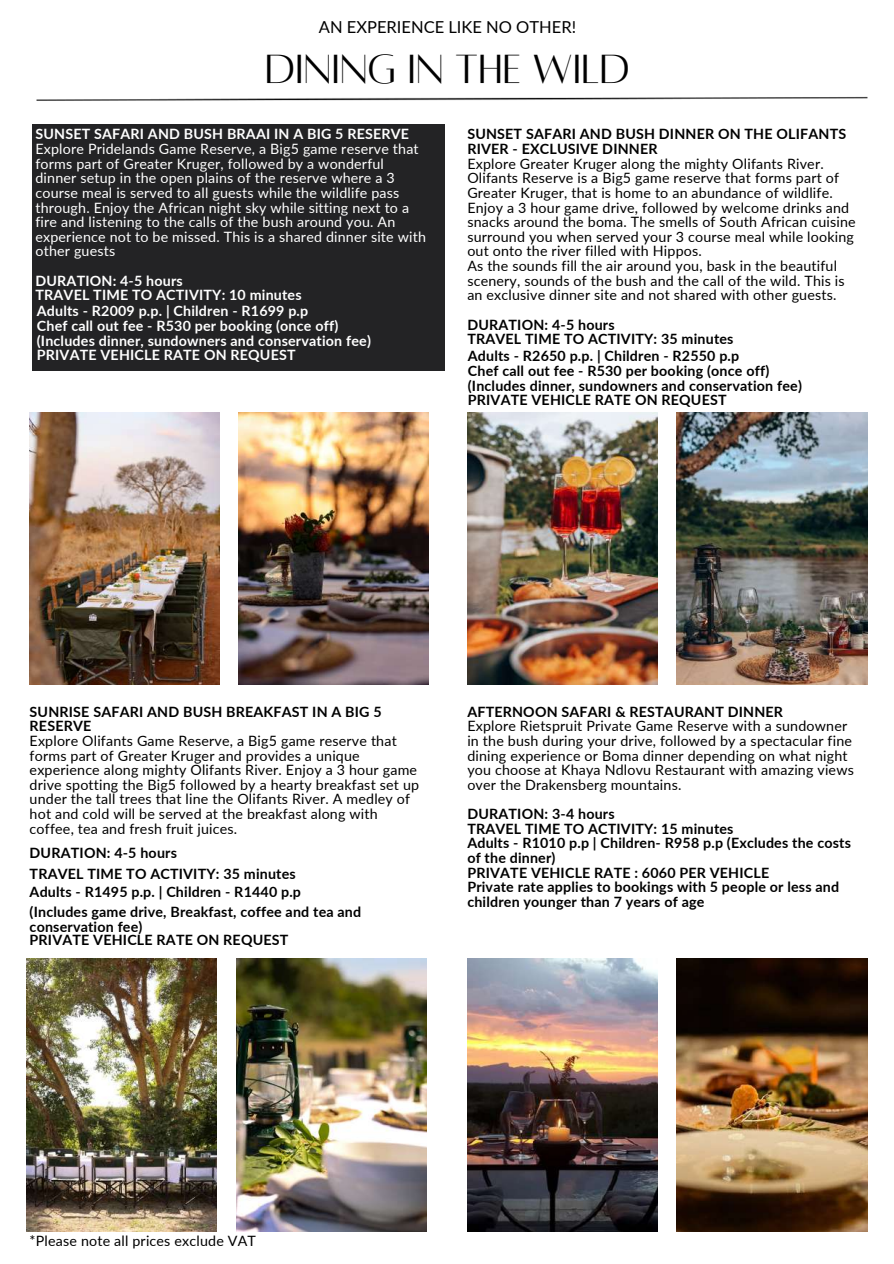
<style>
.page{position:relative;width:894px;height:1264px;background:#fff}
.page>*{position:absolute;margin:0;border:0;box-sizing:border-box;transform-origin:0 0}
.t1{font:45px "Alta regular";color:#000}
.t2{font:16.5px "Lato";color:#000}
.t3{font:14.25px/14.7px "Lato";letter-spacing:.015em;color:#000}
.t4{font:700 14.25px/14.7px "Lato";letter-spacing:.015em;color:#000}
.t5{font:14.25px/14.7px "Lato";letter-spacing:.015em;color:#fff}
.t6{font:700 14.25px/14.9px "Lato";letter-spacing:.015em;color:#fff}
</style>
<div class="page">
<img style="left:36px;top:96px;width:832px;height:5px">
<div style="left:33px;top:124px;width:411px;height:247px;background:#232325"></div>
<img style="left:29px;top:412px;width:190px;height:272px">
<img style="left:238px;top:412px;width:190px;height:272px">
<img style="left:467px;top:412px;width:190px;height:272px">
<img style="left:676px;top:412px;width:190px;height:273px">
<img style="left:27px;top:958px;width:190px;height:273px">
<img style="left:236px;top:958px;width:190px;height:273px">
<img style="left:467px;top:958px;width:190px;height:273px">
<img style="left:676px;top:958px;width:190px;height:273px">
<p class="t2" style="left:319px;top:16px;width:259px">AN EXPERIENCE LIKE NO OTHER!</p>
<h1 class="t1" style="left:265px;top:47px;width:366px">DINING IN THE WILD</h1>
<p class="t6" style="left:35px;top:126px;width:375px">SUNSET SAFARI AND BUSH BRAAI IN A BIG 5 RESERVE</p>
<p class="t5" style="left:35px;top:141px;width:392px">Explore Pridelands Game Reserve, a Big5 game reserve that forms part of Greater Kruger, followed by a wonderful dinner setup in the open plains of the reserve where a 3 course meal is served to all guests while the wildlife pass through. Enjoy the African night sky while sitting next to a fire and listening to the calls of the bush around you. An experience not to be missed. This is a shared dinner site with other guests</p>
<p class="t6" style="left:35px;top:273px;width:337px">DURATION: 4-5 hours<br>TRAVEL TIME TO ACTIVITY: 10 minutes<br>Adults - R2009 p.p. | Children - R1699 p.p<br>Chef call out fee - R530 per booking (once off) (Includes dinner, sundowners and conservation fee)<br>PRIVATE VEHICLE RATE ON REQUEST</p>
<p class="t4" style="left:467px;top:126px;width:380px">SUNSET SAFARI AND BUSH DINNER ON THE OLIFANTS<br>RIVER - EXCLUSIVE DINNER</p>
<p class="t3" style="left:467px;top:156px;width:390px">Explore Greater Kruger along the mighty Olifants River.<br>Olifants Reserve is a Big5 game reserve that forms part of Greater Kruger, that is home to an abundance of wildlife.<br>Enjoy a 3 hour game drive, followed by welcome drinks and snacks around the boma. The smells of South African cuisine surround you when served your 3 course meal while looking out onto the river filled with Hippos.<br>As the sounds fill the air around you, bask in the beautiful scenery, sounds of the bush and the call of the wild. This is an exclusive dinner site and not shared with other guests.</p>
<p class="t4" style="left:467px;top:317px;width:267px">DURATION: 4-5 hours<br>TRAVEL TIME TO ACTIVITY: 35 minutes</p>
<p class="t4" style="left:467px;top:348px;width:335px">Adults - R2650 p.p. | Children - R2550 p.p<br>Chef call out fee - R530 per booking (once off) (Includes dinner, sundowners and conservation fee)<br>PRIVATE VEHICLE RATE ON REQUEST</p>
<p class="t4" style="left:30px;top:703px;width:353px">SUNRISE SAFARI AND BUSH BREAKFAST IN A BIG 5<br>RESERVE</p>
<p class="t3" style="left:30px;top:733px;width:391px">Explore Olifants Game Reserve, a Big5 game reserve that forms part of Greater Kruger and provides a unique experience along mighty Olifants River. Enjoy a 3 hour game drive spotting the Big5 followed by a hearty breakfast set up under the tall trees that line the Olifants River. A medley of hot and cold will be served at the breakfast along with coffee, tea and fresh fruit juices.</p>
<p class="t4" style="left:30px;top:842px;width:267px;line-height:20.2px">DURATION: 4-5 hours<br>TRAVEL TIME TO ACTIVITY: 35 minutes</p>
<p class="t4" style="left:30px;top:881px;width:333px;line-height:20.2px">Adults - R1495 p.p. | Children - R1440 p.p (Includes game drive, Breakfast, coffee and tea and</p>
<p class="t4" style="left:30px;top:919px;width:260px;line-height:13.5px">conservation fee)<br>PRIVATE VEHICLE RATE ON REQUEST</p>
<p class="t4" style="left:467px;top:703px;width:317px">AFTERNOON SAFARI &amp; RESTAURANT DINNER</p>
<p class="t3" style="left:467px;top:718px;width:388px">Explore Rietspruit Private Game Reserve with a sundowner in the bush during your drive, followed by a spectacular fine dining experience or Boma dinner depending on what night you choose at Khaya Ndlovu Restaurant with amazing views over the Drakensberg mountains.</p>
<p class="t4" style="left:467px;top:806px;width:385px">DURATION: 3-4 hours<br>TRAVEL TIME TO ACTIVITY: 15 minutes<br>Adults - R1010 p.p | Children- R958 p.p (Excludes the costs of the dinner)<br>PRIVATE VEHICLE RATE : 6060 PER VEHICLE<br>Private rate applies to bookings with 5 people or less and children younger than 7 years of age</p>
<p class="t3" style="left:30px;top:1233px;width:228px">*Please note all prices exclude VAT</p>
</div>
